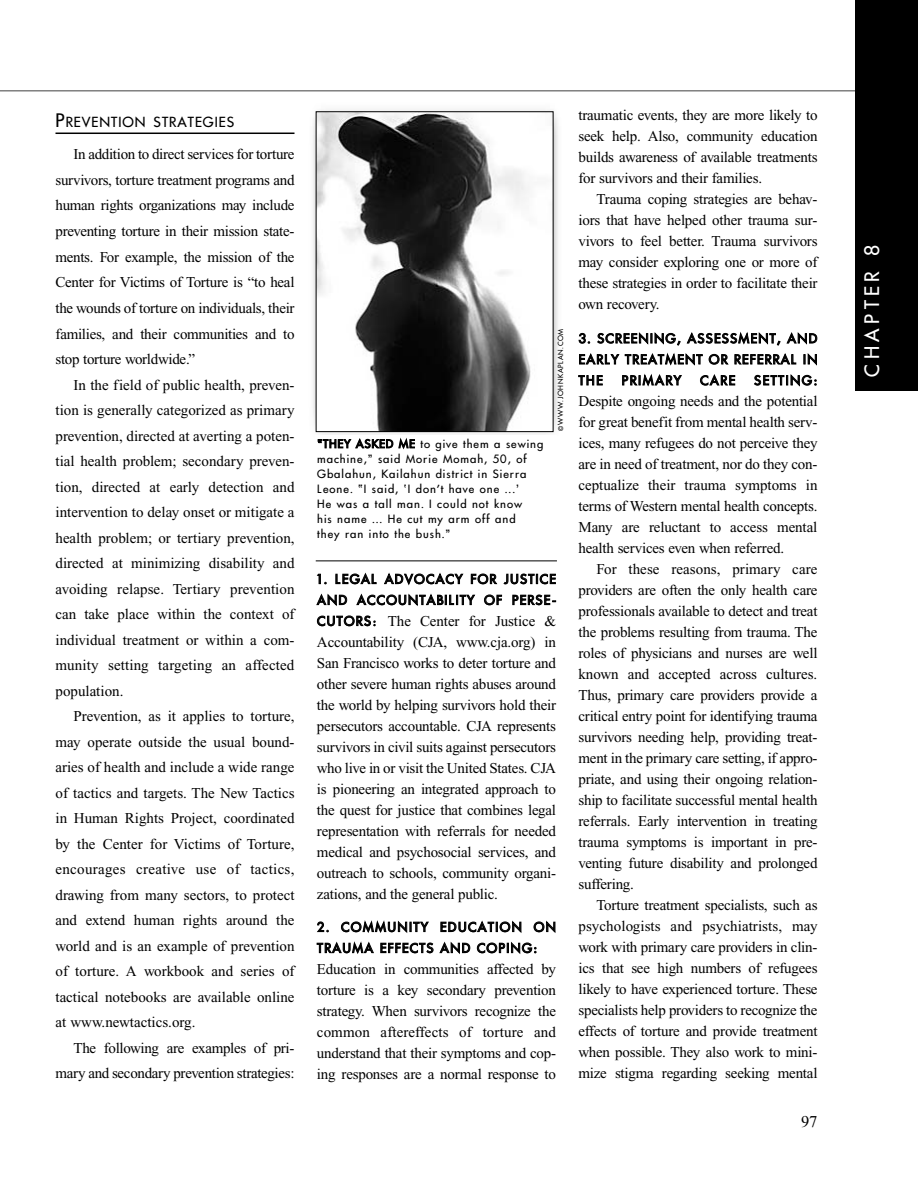
<style>
.page{position:relative;width:918px;height:1188px;background:#fff}
.page>*{position:absolute;margin:0;border:0;box-sizing:border-box;transform-origin:0 0}
.t1{font:21px "Donata";letter-spacing:.215em;color:#fff}
.t2{font:16.5px "Times New Roman";color:#000}
.t3{font:15px/21px "Times New Roman";letter-spacing:-.015em;color:#000;text-align:justify}
.t4{font:14.7px "Donata";letter-spacing:.07em;color:#000}
.t5{font:13.5px/21px "Donata";letter-spacing:.105em;color:#000}
.t6{font:13.5px "Donata";letter-spacing:.13em;color:#000}
.t7{font:13.5px "Donata";letter-spacing:.125em;color:#000}
.t8{font:12px/15px "Donata";letter-spacing:.08em;color:#000}
.t9{font:7.5px "Donata";letter-spacing:.08em;color:#000}
.s1{font-size:19.5px}
.s2{font-family:"Donata";font-size:13.5px}
.s3{font-family:"Donata";font-size:12px}
</style>
<div class="page">
<hr style="left:56px;top:133px;width:238px;height:1px;background:#000">
<hr style="left:0;top:90px;width:869px;height:2px;background:#808080">
<img style="left:313px;top:110px;width:245px;height:324px">
<img style="left:318px;top:113px;width:234px;height:317px">
<div style="left:316px;top:111px;width:238px;height:321px;border:1px solid #000"></div>
<hr style="left:316px;top:561px;width:241px;height:1px;background:#000">
<div style="left:855px;top:0;width:63px;height:390px;background:#000"></div>
<p class="t4" style="left:56px;top:114px;width:180px"><span class="s1">P</span>REVENTION STRATEGIES</p>
<p class="t3" style="left:56px;top:143px;width:241px;line-height:25.7px;text-indent:18px">In addition to direct services for torture survivors, torture treatment programs and human rights organizations may include preventing torture in their mission state&shy;ments. For example, the mission of the Center for Victims of Torture is “to heal the wounds of torture on individuals, their families, and their communities and to stop torture worldwide.”</p>
<p class="t3" style="left:56px;top:374px;width:241px;line-height:25.5px;text-indent:18px">In the field of public health, preven&shy;tion is generally categorized as primary prevention, directed at averting a poten&shy;tial health problem; secondary preven&shy;tion, directed at early detection and intervention to delay onset or mitigate a health problem; or tertiary prevention, directed at minimizing disability and avoiding relapse. Tertiary prevention can take place within the context of individual treatment or within a com&shy;munity setting targeting an affected population.</p>
<p class="t3" style="left:56px;top:705px;width:241px;line-height:25.5px;text-indent:18px">Prevention, as it applies to torture, may operate outside the usual bound&shy;aries of health and include a wide range of tactics and targets. The New Tactics in Human Rights Project, coordinated by the Center for Victims of Torture, encourages creative use of tactics, drawing from many sectors, to protect and extend human rights around the world and is an example of prevention of torture. A workbook and series of tactical notebooks are available online at www.newtactics.org.</p>
<p class="t3" style="left:56px;top:1037px;width:241px;line-height:25.5px;text-align:right">The following are examples of pri&shy;mary and secondary prevention strategies:</p>
<p class="t8" style="left:317px;top:437px;width:228px">“THEY ASKED ME to give them a sewing machine,” said Morie Momah, 50, of<br>Gbalahun, Kailahun district in Sierra<br>Leone. “I said, ‘I don't have one ...’<br>He was a tall man. I could not know<br>his name ... He cut my arm off and<br>they ran into the bush.”</p>
<p class="t9" style="left:556px;top:430px;width:103px;rotate:-90deg">©WWW.JOHNKAPLAN.COM</p>
<p class="t5" style="left:317px;top:569px;width:241px">1. LEGAL ADVOCACY FOR JUSTICE<br>AND ACCOUNTABILITY OF PERSE-</p>
<p class="t3" style="left:317px;top:612px;width:241px"><span class="s2">CUTORS</span> <span class="s3">:</span> The Center for Justice &amp; Accountability (CJA, www.cja.org) in San Francisco works to deter torture and other severe human rights abuses around the world by helping survivors hold their persecutors accountable. CJA represents survivors in civil suits against persecutors who live in or visit the United States. CJA is pioneering an integrated approach to the quest for justice that combines legal representation with referrals for needed medical and psychosocial services, and outreach to schools, community organi&shy;zations, and the general public.</p>
<p class="t5" style="left:317px;top:917px;width:240px">2. COMMUNITY EDUCATION ON<br>TRAUMA EFFECTS AND COPING:</p>
<p class="t3" style="left:317px;top:960px;width:241px">Education in communities affected by torture is a key secondary prevention strategy. When survivors recognize the common aftereffects of torture and understand that their symptoms and cop&shy;ing responses are a normal response to</p>
<p class="t3" style="left:579px;top:106px;width:241px">traumatic events, they are more likely to seek help. Also, community education builds awareness of available treatments for survivors and their families.</p>
<p class="t3" style="left:579px;top:190px;width:241px;text-indent:18px">Trauma coping strategies are behav&shy;iors that have helped other trauma sur&shy;vivors to feel better. Trauma survivors may consider exploring one or more of these strategies in order to facilitate their own recovery.</p>
<p class="t5" style="left:579px;top:328px;width:240px;text-align:justify">3. SCREENING, ASSESSMENT, AND EARLY TREATMENT OR REFERRAL IN THE</p>
<p class="t7" style="left:622px;top:373px;width:61px">PRIMARY</p>
<p class="t5" style="left:700px;top:370px;width:36px">CARE</p>
<p class="t6" style="left:754px;top:373px;width:65px">SETTING:</p>
<p class="t3" style="left:579px;top:392px;width:241px">Despite ongoing needs and the potential for great benefit from mental health serv&shy;ices, many refugees do not perceive they are in need of treatment, nor do they con&shy;ceptualize their trauma symptoms in terms of Western mental health concepts.<br>Many are reluctant to access mental health services even when referred.</p>
<p class="t3" style="left:579px;top:560px;width:241px;text-indent:18px">For these reasons, primary care providers are often the only health care professionals available to detect and treat the problems resulting from trauma. The roles of physicians and nurses are well known and accepted across cultures.<br>Thus, primary care providers provide a critical entry point for identifying trauma survivors needing help, providing treat&shy;ment in the primary care setting, if appro&shy;priate, and using their ongoing relation&shy;ship to facilitate successful mental health referrals. Early intervention in treating trauma symptoms is important in pre&shy;venting future disability and prolonged suffering.</p>
<p class="t3" style="left:578px;top:896px;width:241px;text-indent:18px">Torture treatment specialists, such as psychologists and psychiatrists, may work with primary care providers in clin&shy;ics that see high numbers of refugees likely to have experienced torture. These specialists help providers to recognize the effects of torture and provide treatment when possible. They also work to mini&shy;mize stigma regarding seeking mental</p>
<p class="t2" style="left:801px;top:1115px;width:18px">97</p>
<h1 class="t1" style="left:860px;top:377px;width:133px;rotate:-90deg">CHAPTER 8</h1>
</div>
